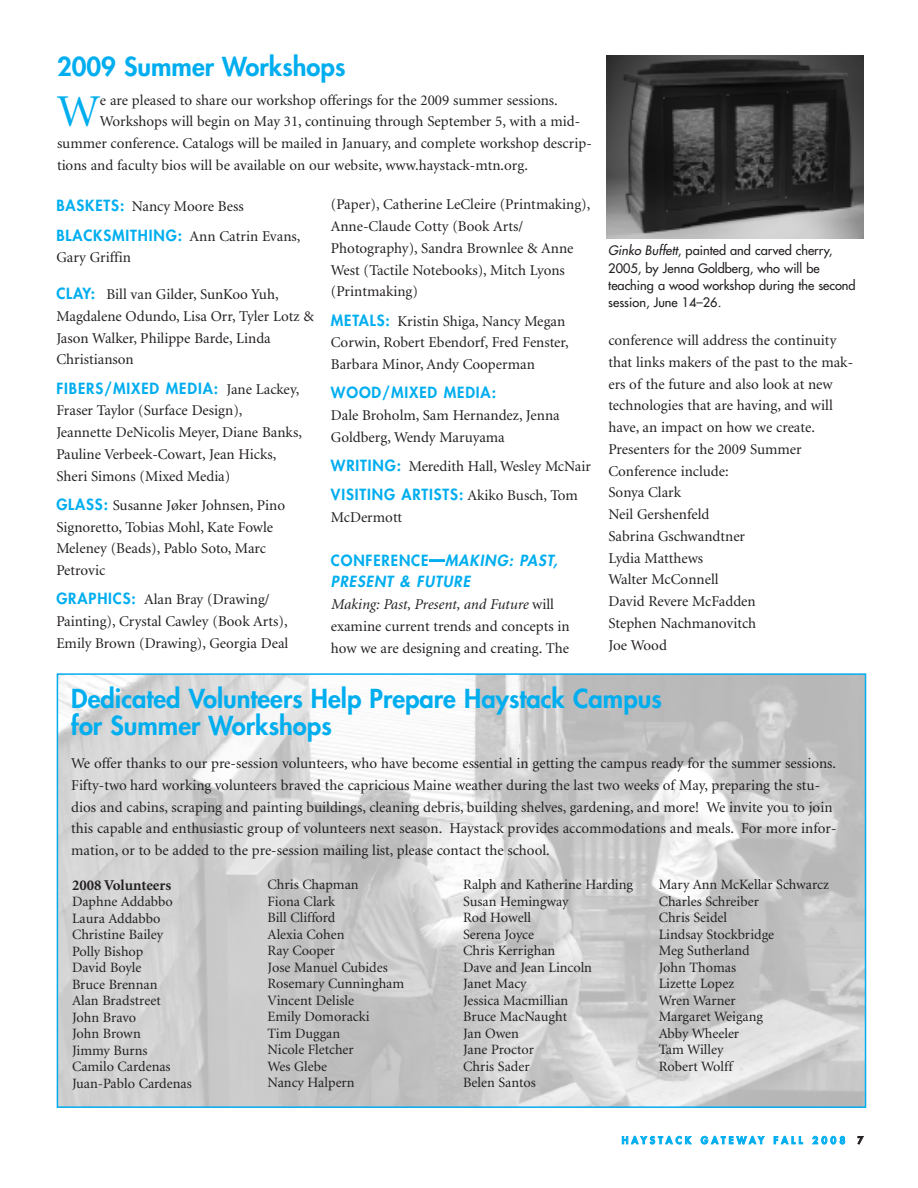
<style>
.page{position:relative;width:918px;height:1188px;background:#fff}
.page>*{position:absolute;margin:0;border:0;box-sizing:border-box;transform-origin:0 0}
.t1{font:45.6px "Minion";color:#00aeef}
.t2{font:800 25.5px/27px "Futura";color:#00aeef}
.t3{font:15px/21.8px "Minion";color:#231f20}
.t4{font:800 15px "Futura";letter-spacing:.06em;color:#00aeef}
.t5{font:italic 800 15px/21.8px "Futura";letter-spacing:.06em;color:#00aeef}
.t6{font:700 15px "Minion";color:#231f20}
.t7{font:14.25px/16.5px "Minion";color:#231f20}
.t8{font:12.75px/17.4px "Futura";color:#231f20}
.t9{font:800 9.9px "Futura";letter-spacing:.33em;color:#00aeef}
.s1{font-family:"Futura";font-weight:800;color:#00aeef}
.s2{font-family:"Minion";font-weight:400;color:#231f20}
.s3{font-style:normal}
.s4{font-style:italic}
.s5{color:#231f20}
</style>
<div class="page">
<img style="left:60px;top:676px;width:803px;height:429px">
<div style="left:57px;top:673px;width:809px;height:435px;border:2px solid #00aeef"></div>
<img style="left:607px;top:56px;width:257px;height:182px">
<h2 class="t2" style="left:57px;top:55px;width:290px">2009 Summer Workshops</h2>
<h1 class="t1" style="left:57px;top:94px;width:45px">W</h1>
<p class="t3" style="left:100px;top:90px;width:459px">e are pleased to share our workshop offerings for the 2009 summer sessions.</p>
<p class="t3" style="left:100px;top:112px;width:482px">Workshops will begin on May 31, continuing through September 5, with a mid-</p>
<p class="t3" style="left:57px;top:134px;width:536px">summer conference. Catalogs will be mailed in January, and complete workshop descrip-</p>
<p class="t3" style="left:57px;top:155px;width:473px">tions and faculty bios will be available on our website, www.haystack-mtn.org.</p>
<p class="t3" style="left:331px;top:195px;width:261px">(Paper), Catherine LeCleire (Printmaking), Anne-Claude Cotty (Book Arts/ Photography), Sandra Brownlee &amp; Anne West (Tactile Notebooks), Mitch Lyons (Printmaking)</p>
<p class="t3" style="left:331px;top:311px;width:239px"><span class="s1">METALS:</span> Kristin Shiga, Nancy Megan<br>Corwin, Robert Ebendorf, Fred Fenster,<br>Barbara Minor, Andy Cooperman</p>
<p class="t4" style="left:331px;top:386px;width:167px">WOOD/MIXED MEDIA:</p>
<p class="t3" style="left:331px;top:406px;width:230px">Dale Broholm, Sam Hernandez, Jenna<br>Goldberg, Wendy Maruyama</p>
<p class="t3" style="left:331px;top:457px;width:261px"><span class="s1">WRITING:</span> Meredith Hall, Wesley McNair</p>
<p class="t4" style="left:331px;top:488px;width:248px">VISITING ARTISTS: <span class="s2">Akiko Busch, Tom</span></p>
<p class="t3" style="left:331px;top:508px;width:73px">McDermott</p>
<p class="t5" style="left:331px;top:550px;width:228px"><span class="s3">CONFERENCE—</span>MAKING: PAST,<br>PRESENT &amp; FUTURE</p>
<p class="t3" style="left:331px;top:595px;width:240px"><span class="s4">Making: Past, Present, and Future</span> will examine current trends and concepts in how we are designing and creating. The</p>
<p class="t3" style="left:56px;top:193px;width:246px;line-height:29.2px"><span class="s1">BASKETS:</span> Nancy Moore Bess<br><span class="s1">BLACKSMITHING:</span> Ann Catrin Evans,</p>
<p class="t3" style="left:56px;top:248px;width:76px">Gary Griffin</p>
<p class="t3" style="left:56px;top:285px;width:259px"><span class="s1">CLAY:</span> Bill van Gilder, SunKoo Yuh,<br>Magdalene Odundo, Lisa Orr, Tyler Lotz &amp;<br>Jason Walker, Philippe Barde, Linda<br>Christianson</p>
<p class="t4" style="left:56px;top:381px;width:245px">FIBERS/MIXED MEDIA: <span class="s2">Jane Lackey,</span></p>
<p class="t3" style="left:56px;top:401px;width:247px">Fraser Taylor (Surface Design), Jeannette DeNicolis Meyer, Diane Banks, Pauline Verbeek-Cowart, Jean Hicks, Sheri Simons (Mixed Media)</p>
<p class="t3" style="left:56px;top:496px;width:230px"><span class="s1">GLASS:</span> Susanne Jøker Johnsen, Pino<br>Signoretto, Tobias Mohl, Kate Fowle<br>Meleney (Beads), Pablo Soto, Marc<br>Petrovic</p>
<p class="t3" style="left:56px;top:590px;width:234px"><span class="s1">GRAPHICS:</span> Alan Bray (Drawing/<br>Painting), Crystal Cawley (Book Arts),<br>Emily Brown (Drawing), Georgia Deal</p>
<p class="t8" style="left:608px;top:243px;width:249px"><span class="s4">Ginko Buffett</span>, painted and carved cherry, 2005, by Jenna Goldberg, who will be teaching a wood workshop during the second session, June 14–26.</p>
<p class="t3" style="left:608px;top:331px;width:246px">conference will address the continuity that links makers of the past to the mak&shy;ers of the future and also look at new technologies that are having, and will have, an impact on how we create.<br>Presenters for the 2009 Summer<br>Conference include:<br>Sonya Clark<br>Neil Gershenfeld<br>Sabrina Gschwandtner<br>Lydia Matthews<br>Walter McConnell<br>David Revere McFadden<br>Stephen Nachmanovitch<br>Joe Wood</p>
<h2 class="t2" style="left:71px;top:687px;width:592px">Dedicated Volunteers Help Prepare Haystack Campus for Summer Workshops</h2>
<p class="t3" style="left:71px;top:754px;width:767px">We offer thanks to our pre-session volunteers, who have become essential in getting the campus ready for the summer sessions.<br>Fifty-two hard working volunteers braved the capricious Maine weather during the last two weeks of May, preparing the stu&shy;dios and cabins, scraping and painting buildings, cleaning debris, building shelves, gardening, and more! We invite you to join this capable and enthusiastic group of volunteers next season. Haystack provides accommodations and meals. For more infor&shy;mation, or to be added to the pre-session mailing list, please contact the school.</p>
<p class="t6" style="left:72px;top:879px;width:101px">2008 Volunteers</p>
<p class="t7" style="left:72px;top:894px;width:121px">Daphne Addabbo<br>Laura Addabbo<br>Christine Bailey<br>Polly Bishop<br>David Boyle<br>Bruce Brennan<br>Alan Bradstreet<br>John Bravo<br>John Brown<br>Jimmy Burns<br>Camilo Cardenas<br>Juan-Pablo Cardenas</p>
<p class="t7" style="left:268px;top:877px;width:138px">Chris Chapman<br>Fiona Clark<br>Bill Clifford<br>Alexia Cohen<br>Ray Cooper<br>Jose Manuel Cubides<br>Rosemary Cunningham<br>Vincent Delisle<br>Emily Domoracki<br>Tim Duggan<br>Nicole Fletcher<br>Wes Glebe<br>Nancy Halpern</p>
<p class="t7" style="left:463px;top:877px;width:171px">Ralph and Katherine Harding<br>Susan Hemingway<br>Rod Howell<br>Serena Joyce<br>Chris Kerrighan<br>Dave and Jean Lincoln<br>Janet Macy<br>Jessica Macmillian<br>Bruce MacNaught<br>Jan Owen<br>Jane Proctor<br>Chris Sader<br>Belen Santos</p>
<p class="t7" style="left:659px;top:877px;width:172px">Mary Ann McKellar Schwarcz<br>Charles Schreiber<br>Chris Seidel<br>Lindsay Stockbridge<br>Meg Sutherland<br>John Thomas<br>Lizette Lopez<br>Wren Warner<br>Margaret Weigang<br>Abby Wheeler<br>Tam Willey<br>Robert Wolff</p>
<p class="t9" style="left:622px;top:1135px;width:243px">HAYSTACK GATEWAY FALL 2008 <span class="s5">7</span></p>
</div>
